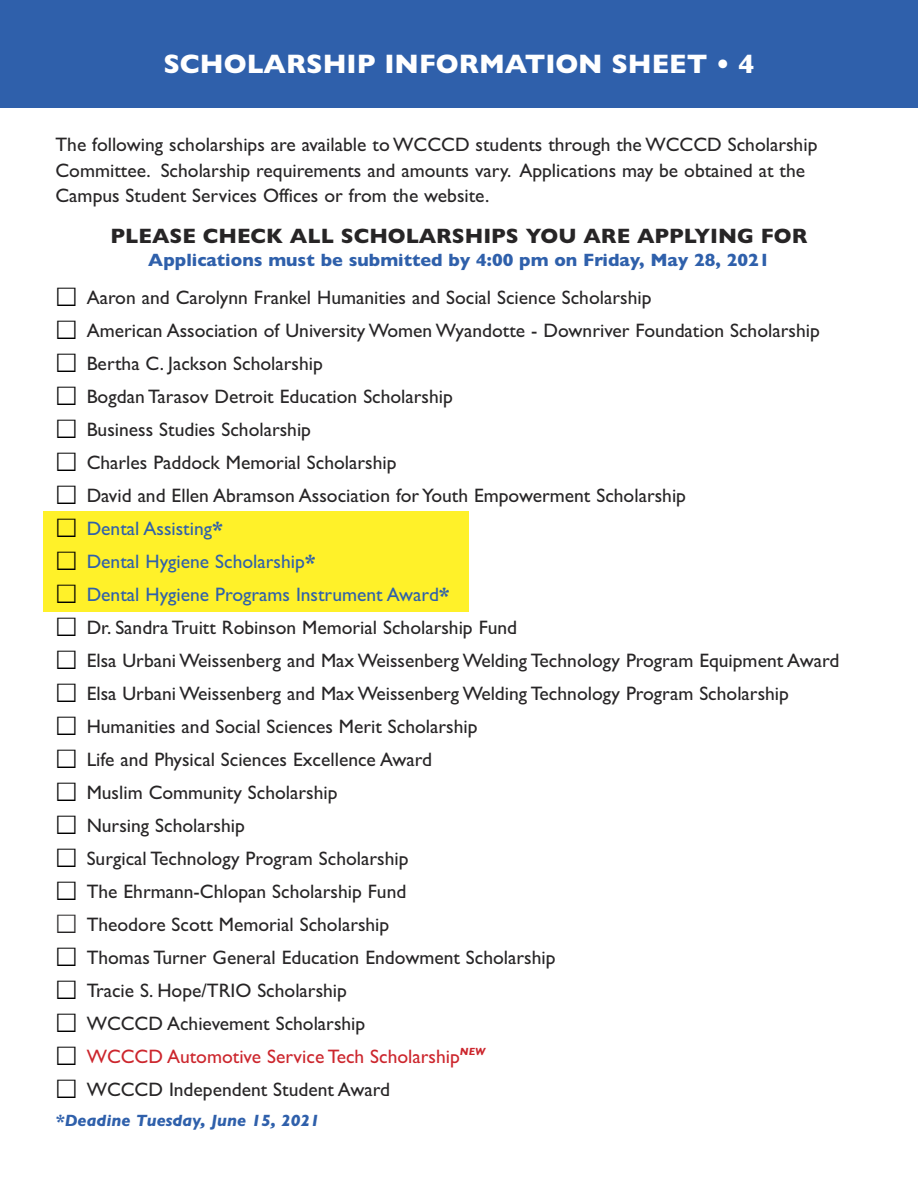
<style>
.page{position:relative;width:918px;height:1188px;background:#fff}
.page>*{position:absolute;margin:0;border:0;box-sizing:border-box;transform-origin:0 0}
.t1{font:700 27px "Gill Sans";color:#fff}
.t2{font:700 21px "Gill Sans";color:#272526}
.t3{font:19.5px/33px "Gill Sans";color:#272526}
.t4{font:700 18px "Gill Sans";color:#2f60ab}
.t5{font:italic 700 16.5px "Gill Sans";color:#2f60ab}
.s1{font-family:"Arial Unicode MS";font-size:30px;color:#000}
.s2{color:#2f60ab}
.s3{font-weight:700;color:#2f60ab}
.s4{font-family:"Arial Unicode MS";font-size:30px}
.s5{color:#cc262d}
</style>
<div class="page">
<div style="left:0;top:0;width:918px;height:107px;background:#2f60ab"></div>
<div style="left:43px;top:511px;width:426px;height:101px;background:#fff129"></div>
<h1 class="t1" style="left:163px;top:55px;width:593px">SCHOLARSHIP INFORMATION SHEET • 4</h1>
<p class="t3" style="left:56px;top:134px;width:763px;line-height:25.5px">The following scholarships are available to WCCCD students through the WCCCD Scholarship<br>Committee. Scholarship requirements and amounts vary. Applications may be obtained at the<br>Campus Student Services Offices or from the website.</p>
<p class="t2" style="left:111px;top:229px;width:698px">PLEASE CHECK ALL SCHOLARSHIPS YOU ARE APPLYING FOR</p>
<p class="t4" style="left:148px;top:254px;width:623px">Applications must be submitted by 4:00 pm on Friday, May 28, 2021</p>
<p class="t3" style="left:56px;top:283px;width:786px"><span class="s1">☐</span> Aaron and Carolynn Frankel Humanities and Social Science Scholarship<br><span class="s1">☐</span> American Association of University Women Wyandotte - Downriver Foundation Scholarship <span class="s1">☐</span> Bertha C. Jackson Scholarship<br><span class="s1">☐</span> Bogdan Tarasov Detroit Education Scholarship<br><span class="s1">☐</span> Business Studies Scholarship<br><span class="s1">☐</span> Charles Paddock Memorial Scholarship<br><span class="s1">☐</span> David and Ellen Abramson Association for Youth Empowerment Scholarship<br><span class="s1">☐</span> <span class="s2">Dental Assisting</span><span class="s3">*<br></span><span class="s1">☐</span> <span class="s2">Dental Hygiene Scholarship</span><span class="s3">*<br></span><span class="s1">☐</span> <span class="s2">Dental Hygiene Programs Instrument Award</span><span class="s3">*<br></span><span class="s1">☐</span> Dr. Sandra Truitt Robinson Memorial Scholarship Fund<br><span class="s1">☐</span> Elsa Urbani Weissenberg and Max Weissenberg Welding Technology Program Equipment Award <span class="s1">☐</span> Elsa Urbani Weissenberg and Max Weissenberg Welding Technology Program Scholarship<br><span class="s1">☐</span> Humanities and Social Sciences Merit Scholarship<br><span class="s1">☐</span> Life and Physical Sciences Excellence Award<br><span class="s1">☐</span> Muslim Community Scholarship<br><span class="s1">☐</span> Nursing Scholarship<br><span class="s1">☐</span> Surgical Technology Program Scholarship<br><span class="s1">☐</span> The Ehrmann-Chlopan Scholarship Fund<br><span class="s4">☐</span> Theodore Scott Memorial Scholarship<br><span class="s1">☐</span> Thomas Turner General Education Endowment Scholarship<br><span class="s1">☐</span> Tracie S. Hope/TRIO Scholarship<br><span class="s1">☐</span> WCCCD Achievement Scholarship<br><span class="s1">☐</span> <span class="s5">WCCCD Automotive Service Tech Scholarship</span><sup>NEW<br></sup><span class="s1">☐</span> WCCCD Independent Student Award</p>
<p class="t5" style="left:56px;top:1115px;width:266px">*Deadine Tuesday, June 15, 2021</p>
</div>
